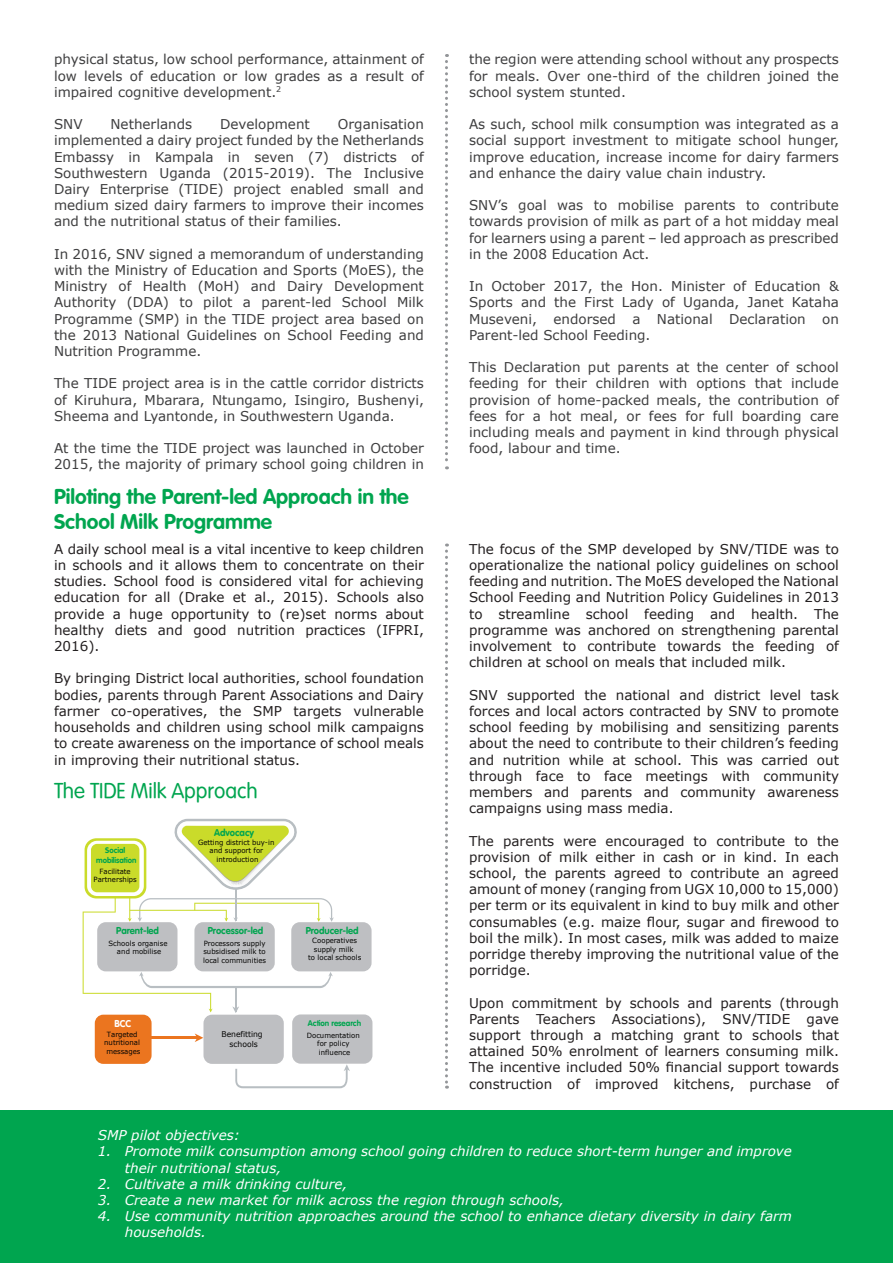
<style>
.page{position:relative;width:893px;height:1263px;background:#fff}
.page>*{position:absolute;margin:0;border:0;box-sizing:border-box;transform-origin:0 0}
.t1{font:700 21px/25.2px "VAG Rounded";color:#00a54f}
.t2{font:21px "VAG Rounded Lt Normal";color:#00a54f}
.t3{font:13.5px/16.2px "Verdana";color:#231f20;text-align:justify}
.t4{font:13.5px/16.2px "Verdana";color:#3e3e3f;text-align:justify}
.t5{font:italic 13.5px/16.2px "Verdana";color:#fff}
.t6{font:9.75px "VAG Rounded Bold";color:#00a54f}
.t7{font:9.75px "VAG Rounded Bold";color:#fff}
.t8{font:8.25px "VAG Rounded Bold";color:#00a54f}
.t9{font:8.1px/9.6px "VAG Rounded Bold";color:#00a54f;text-align:center}
.t10{font:7.95px/9.4px "Verdana";color:#050504;text-align:center}
.t11{font:7.2px/8.6px "Verdana";color:#050504;text-align:center}
</style>
<div class="page">
<div style="left:292px;top:1014px;width:80px;height:50px;background:#bebfc2;border-radius:9px"></div>
<div style="left:203px;top:1015px;width:81px;height:49px;background:#bebfc2;border-radius:9px"></div>
<div style="left:95px;top:1015px;width:57px;height:49px;background:#eb751f;border-radius:9px"></div>
<div style="left:291px;top:922px;width:81px;height:49px;background:#bebfc2;border-radius:9px"></div>
<hr style="left:145px;top:1037px;width:55px;height:2px;background:#eb751f">
<svg style="left:235px;top:1064px;width:115px;height:24px"></svg>
<svg style="left:195px;top:1033px;width:8px;height:9px"></svg>
<svg style="left:83px;top:819px;width:251px;height:194px"></svg>
<div style="left:0;top:1111px;width:893px;height:152px;background:#00a54f"></div>
<svg style="left:445px;top:54px;width:3px;height:415px"></svg>
<svg style="left:445px;top:543px;width:3px;height:546px"></svg>
<p class="t4" style="left:54px;top:51px;width:371px">physical status, low school performance, attainment of low levels of education or low grades as a result of impaired cognitive development.<sup>2</sup></p>
<p class="t4" style="left:54px;top:116px;width:30px">SNV</p>
<p class="t4" style="left:111px;top:116px;width:83px">Netherlands</p>
<p class="t4" style="left:220px;top:116px;width:91px">Development</p>
<p class="t4" style="left:54px;top:116px;width:371px;text-indent:284px">Organisation implemented a dairy project funded by the Netherlands Embassy in Kampala in seven (7) districts of Southwestern Uganda (2015-2019). The Inclusive Dairy Enterprise (TIDE) project enabled small and medium sized dairy farmers to improve their incomes and the nutritional status of their families.</p>
<p class="t4" style="left:54px;top:245px;width:371px">In 2016, SNV signed a memorandum of understanding with the Ministry of Education and Sports (MoES), the Ministry of Health (MoH) and Dairy Development Authority (DDA) to pilot a parent-led School Milk Programme (SMP) in the TIDE project area based on the 2013 National Guidelines on School Feeding and Nutrition Programme.</p>
<p class="t4" style="left:54px;top:375px;width:371px">The TIDE project area is in the cattle corridor districts of Kiruhura, Mbarara, Ntungamo, Isingiro, Bushenyi, Sheema and Lyantonde, in Southwestern Uganda.</p>
<p class="t4" style="left:54px;top:440px;width:371px">At the time the TIDE project was launched in October<br>2015, the majority of primary school going children in</p>
<p class="t1" style="left:54px;top:483px;width:356px">Piloting the Parent-led Approach in the<br>School Milk Programme</p>
<p class="t3" style="left:54px;top:540px;width:371px">A daily school meal is a vital incentive to keep children in schools and it allows them to concentrate on their studies. School food is considered vital for achieving education for all (Drake et al., 2015). Schools also provide a huge opportunity to (re)set norms about healthy diets and good nutrition practices (IFPRI, 2016).</p>
<p class="t3" style="left:54px;top:670px;width:371px">By bringing District local authorities, school foundation bodies, parents through Parent Associations and Dairy farmer co-operatives, the SMP targets vulnerable households and children using school milk campaigns to create awareness on the importance of school meals in improving their nutritional status.</p>
<p class="t2" style="left:54px;top:778px;width:205px">The TIDE Milk Approach</p>
<p class="t9" style="left:96px;top:846px;width:42px">Social mobilisation</p>
<p class="t11" style="left:94px;top:867px;width:45px">Facilitate<br>Partnerships</p>
<p class="t6" style="left:214px;top:827px;width:41px">Advocacy</p>
<p class="t11" style="left:198px;top:838px;width:78px">Getting district buy-in and support for introduction</p>
<p class="t6" style="left:116px;top:925px;width:44px">Parent-led</p>
<p class="t6" style="left:208px;top:925px;width:57px">Processor-led</p>
<p class="t6" style="left:306px;top:925px;width:54px">Producer-led</p>
<p class="t11" style="left:109px;top:939px;width:61px">Schools organise and mobilise</p>
<p class="t11" style="left:203px;top:939px;width:64px;text-align:justify">Processors supply subsidised milk to local communities</p>
<p class="t11" style="left:308px;top:936px;width:55px">Cooperatives supply milk<br>to local schools</p>
<p class="t7" style="left:114px;top:1018px;width:19px">BCC</p>
<p class="t11" style="left:104px;top:1029px;width:38px">Targeted nutritional messages</p>
<p class="t10" style="left:221px;top:1029px;width:43px">Benefitting schools</p>
<p class="t8" style="left:308px;top:1018px;width:55px">Action research</p>
<p class="t11" style="left:307px;top:1031px;width:54px">Documentation for policy influence</p>
<p class="t4" style="left:469px;top:51px;width:371px">the region were attending school without any prospects for meals. Over one-third of the children joined the school system stunted.</p>
<p class="t4" style="left:469px;top:116px;width:371px">As such, school milk consumption was integrated as a social support investment to mitigate school hunger, improve education, increase income for dairy farmers and enhance the dairy value chain industry.</p>
<p class="t4" style="left:469px;top:197px;width:371px">SNV’s goal was to mobilise parents to contribute towards provision of milk as part of a hot midday meal for learners using a parent – led approach as prescribed in the 2008 Education Act.</p>
<p class="t4" style="left:469px;top:278px;width:371px">In October 2017, the Hon. Minister of Education &amp; Sports and the First Lady of Uganda, Janet Kataha Museveni, endorsed a National Declaration on Parent-led School Feeding.</p>
<p class="t4" style="left:469px;top:359px;width:371px">This Declaration put parents at the center of school feeding for their children with options that include provision of home-packed meals, the contribution of fees for a hot meal, or fees for full boarding care including meals and payment in kind through physical food, labour and time.</p>
<p class="t3" style="left:469px;top:540px;width:371px">The focus of the SMP developed by SNV/TIDE was to operationalize the national policy guidelines on school feeding and nutrition. The MoES developed the National School Feeding and Nutrition Policy Guidelines in 2013 to streamline school feeding and health. The programme was anchored on strengthening parental involvement to contribute towards the feeding of children at school on meals that included milk.</p>
<p class="t3" style="left:469px;top:686px;width:371px">SNV supported the national and district level task forces and local actors contracted by SNV to promote school feeding by mobilising and sensitizing parents about the need to contribute to their children’s feeding and nutrition while at school. This was carried out through face to face meetings with community members and parents and community awareness campaigns using mass media.</p>
<p class="t3" style="left:469px;top:832px;width:371px">The parents were encouraged to contribute to the provision of milk either in cash or in kind. In each school, the parents agreed to contribute an agreed amount of money (ranging from UGX 10,000 to 15,000) per term or its equivalent in kind to buy milk and other consumables (e.g. maize flour, sugar and firewood to boil the milk). In most cases, milk was added to maize porridge thereby improving the nutritional value of the porridge.</p>
<p class="t3" style="left:469px;top:994px;width:371px">Upon commitment by schools and parents (through Parents Teachers Associations), SNV/TIDE gave support through a matching grant to schools that attained 50% enrolment of learners consuming milk.<br>The incentive included 50% financial support towards construction of improved kitchens, purchase of</p>
<p class="t5" style="left:98px;top:1127px;width:144px">SMP pilot objectives:</p>
<p class="t5" style="left:125px;top:1143px;width:669px;text-indent:-27px">1. Promote milk consumption among school going children to reduce short-term hunger and improve their nutritional status,</p>
<p class="t5" style="left:98px;top:1175px;width:251px">2. Cultivate a milk drinking culture,</p>
<p class="t5" style="left:98px;top:1191px;width:468px">3. Create a new market for milk across the region through schools,</p>
<p class="t5" style="left:125px;top:1208px;width:669px;text-indent:-27px">4. Use community nutrition approaches around the school to enhance dietary diversity in dairy farm households.</p>
</div>
